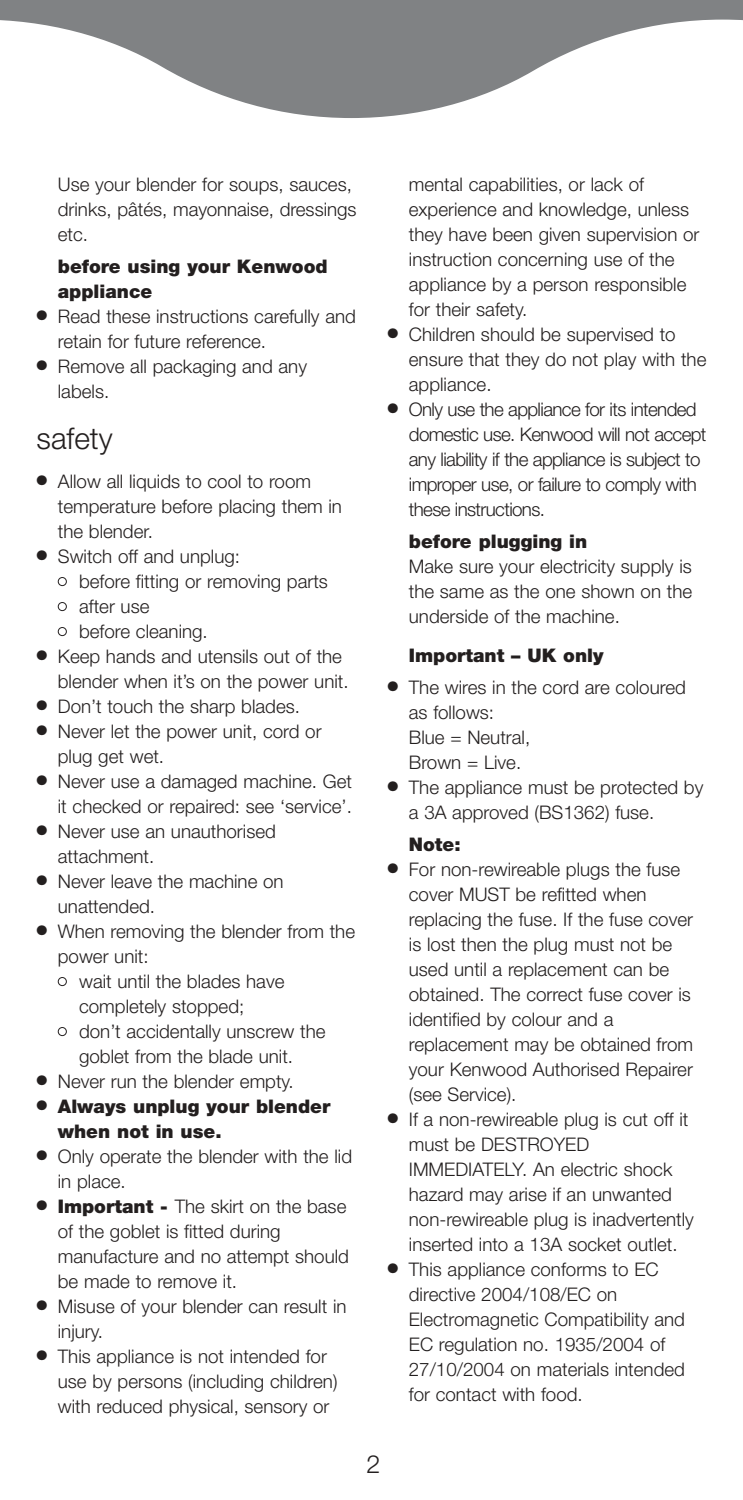
<style>
.page{position:relative;width:743px;height:1500px;background:#fff}
.page>*{position:absolute;margin:0;border:0;box-sizing:border-box;transform-origin:0 0}
.t1{font:300 30px "Helvetica Neue";color:#231f1f}
.t2{font:300 25px "Helvetica Neue";color:#231f1f}
.t3{font:300 18.75px/25px "Helvetica Neue";color:#231f1f}
.t4{font:300 18.75px/25px "Helvetica Neue";letter-spacing:-.035em;color:#231f1f}
.t5{font:900 18.75px/25px "Helvetica Neue";color:#231f1f}
.s1{color:#fff}
.s2{font-weight:900}
</style>
<div class="page">
<svg style="left:0;top:0;width:742px;height:118px;fill:#808284"></svg>
<p class="t3" style="left:58px;top:173px;width:300px">Use your blender for soups, sauces, drinks, pâtés, mayonnaise, dressings etc.</p>
<p class="t5" style="left:58px;top:255px;width:271px">before using your Kenwood appliance</p>
<p class="t3" style="left:58px;top:305px;width:299px;text-indent:-21px">● Read these instructions carefully and retain for future reference.</p>
<p class="t3" style="left:58px;top:355px;width:251px;text-indent:-21px">● Remove all packaging and any labels.</p>
<h1 class="t1" style="left:37px;top:427px;width:78px">safety</h1>
<p class="t3" style="left:58px;top:470px;width:286px;text-indent:-21px">● Allow all liquids to cool to room temperature before placing them in the blender.</p>
<p class="t3" style="left:37px;top:545px;width:205px">● Switch off and unplug:</p>
<p class="t3" style="left:58px;top:570px;width:271px"><span class="s1">●</span> before fitting or removing parts</p>
<p class="t3" style="left:58px;top:595px;width:93px"><span class="s1">●</span> after use</p>
<p class="t3" style="left:58px;top:620px;width:151px"><span class="s1">●</span> before cleaning.</p>
<p class="t3" style="left:58px;top:645px;width:292px;text-indent:-21px">● Keep hands and utensils out of the blender when it’s on the power unit.</p>
<p class="t3" style="left:37px;top:695px;width:265px">● Don’t touch the sharp blades.</p>
<p class="t3" style="left:58px;top:720px;width:265px;text-indent:-21px">● Never let the power unit, cord or plug get wet.</p>
<p class="t3" style="left:37px;top:770px;width:317px;text-align:right">● Never use a damaged machine. Get it checked or repaired: see ‘service’.</p>
<p class="t3" style="left:58px;top:820px;width:219px;text-indent:-21px">● Never use an unauthorised attachment.</p>
<p class="t3" style="left:58px;top:870px;width:227px;text-indent:-21px">● Never leave the machine on unattended.</p>
<p class="t3" style="left:58px;top:920px;width:299px;text-indent:-21px">● When removing the blender from the power unit:</p>
<p class="t3" style="left:79px;top:970px;width:207px;text-indent:-21px"><span class="s1">●</span> wait until the blades have completely stopped;</p>
<p class="t3" style="left:58px;top:1020px;width:269px;text-align:center"><span class="s1">●</span> don’t accidentally unscrew the goblet from the blade unit.</p>
<p class="t3" style="left:37px;top:1070px;width:259px">● Never run the blender empty.</p>
<p class="t5" style="left:58px;top:1095px;width:274px;text-indent:-21px">● Always unplug your blender when not in use.</p>
<p class="t3" style="left:58px;top:1145px;width:296px;text-indent:-21px">● Only operate the blender with the lid in place.</p>
<p class="t3" style="left:58px;top:1195px;width:292px;text-indent:-21px">● <span class="s2">Important -</span> The skirt on the base of the goblet is fitted during manufacture and no attempt should be made to remove it.</p>
<p class="t3" style="left:58px;top:1295px;width:290px;text-indent:-21px">● Misuse of your blender can result in injury.</p>
<p class="t3" style="left:58px;top:1345px;width:281px;text-indent:-21px">● This appliance is not intended for use by persons (including children) with reduced physical, sensory or</p>
<p class="t3" style="left:409px;top:173px;width:292px">mental capabilities, or lack of experience and knowledge, unless they have been given supervision or instruction concerning use of the appliance by a person responsible for their safety.</p>
<p class="t3" style="left:409px;top:323px;width:299px;text-indent:-21px">● Children should be supervised to ensure that they do not play with the appliance.</p>
<p class="t4" style="left:409px;top:398px;width:299px;text-indent:-21px">● Only use the appliance for its intended domestic use. Kenwood will not accept any liability if the appliance is subject to improper use, or failure to comply with these instructions.</p>
<p class="t5" style="left:409px;top:530px;width:180px">before plugging in</p>
<p class="t3" style="left:409px;top:555px;width:285px;text-align:justify">Make sure your electricity supply is the same as the one shown on the underside of the machine.</p>
<p class="t5" style="left:409px;top:644px;width:196px">Important – UK only</p>
<p class="t3" style="left:409px;top:676px;width:278px;text-indent:-21px">● The wires in the cord are coloured as follows:<br>Blue = Neutral,<br>Brown = Live.</p>
<p class="t3" style="left:409px;top:776px;width:296px;text-indent:-21px">● The appliance must be protected by a 3A approved (BS1362) fuse.</p>
<p class="t5" style="left:409px;top:833px;width:53px">Note:</p>
<p class="t3" style="left:409px;top:859px;width:286px;text-indent:-21px">● For non-rewireable plugs the fuse cover MUST be refitted when replacing the fuse. If the fuse cover is lost then the plug must not be used until a replacement can be obtained. The correct fuse cover is identified by colour and a replacement may be obtained from your Kenwood Authorised Repairer (see Service).</p>
<p class="t3" style="left:409px;top:1109px;width:286px;text-indent:-21px">● If a non-rewireable plug is cut off it must be DESTROYED<br>IMMEDIATELY. An electric shock hazard may arise if an unwanted non-rewireable plug is inadvertently inserted into a 13A socket outlet.</p>
<p class="t3" style="left:409px;top:1259px;width:277px;text-indent:-21px">● This appliance conforms to EC directive 2004/108/EC on<br>Electromagnetic Compatibility and<br>EC regulation no. 1935/2004 of<br>27/10/2004 on materials intended for contact with food.</p>
<h2 class="t2" style="left:366px;top:1455px;width:15px">2</h2>
</div>
